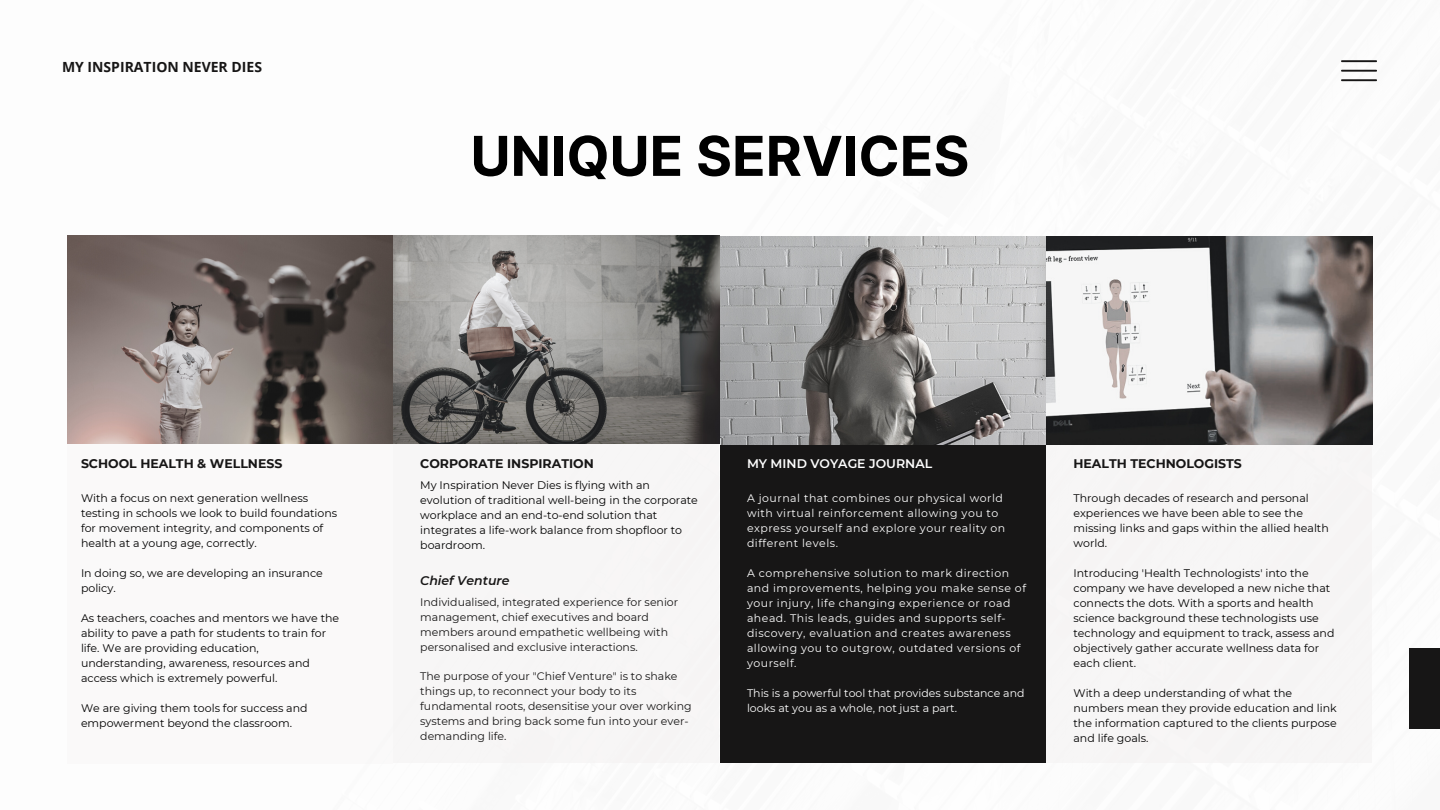
<style>
.page{position:relative;width:1440px;height:810px;background:#fff}
.page>*{position:absolute;margin:0;border:0;box-sizing:border-box;transform-origin:0 0}
.t1{font:700 55px "Inter";color:#000}
.t2{font:700 14px "Open Sans";color:#171616}
.t3{font:700 12.5px "Montserrat";color:#171616}
.t4{font:600 12.5px "Montserrat";color:#fff}
.t5{font:italic 600 12.5px "Montserrat";color:#171616}
.t6{font:11px/15px "Montserrat";color:#000}
.t7{font:11px/15px "Montserrat";letter-spacing:.045em;color:#fff}
.t8{font:11px/14.9px "Montserrat";color:#171616}
.t9{font:11px/15px "Montserrat";color:#fff}
</style>
<div class="page">
<svg style="left:1341px;top:60px;width:36px;height:21px"></svg>
<div style="left:1409px;top:648px;width:31px;height:81px;background:#171616"></div>
<div style="left:720px;top:443px;width:326px;height:320px;background:#171616"></div>
<div style="left:394px;top:443px;width:325px;height:320px;background:#f4f2f2"></div>
<div style="left:67px;top:444px;width:326px;height:320px;background:#faf9f9"></div>
<div style="left:1046px;top:443px;width:326px;height:320px;background:#f4f2f2"></div>
<img style="left:67px;top:236px;width:1306px;height:208px">
<p class="t2" style="left:62px;top:57px;width:202px">MY INSPIRATION NEVER DIES</p>
<h1 class="t1" style="left:470px;top:123px;width:500px">UNIQUE SERVICES</h1>
<p class="t3" style="left:81px;top:456px;width:203px">SCHOOL HEALTH &amp; WELLNESS</p>
<p class="t3" style="left:420px;top:456px;width:175px">CORPORATE INSPIRATION</p>
<p class="t4" style="left:747px;top:456px;width:187px">MY MIND VOYAGE JOURNAL</p>
<p class="t3" style="left:1073px;top:456px;width:170px">HEALTH TECHNOLOGISTS</p>
<p class="t6" style="left:81px;top:491px;width:258px">With a focus on next generation wellness testing in schools we look to build foundations for movement integrity, and components of health at a young age, correctly.</p>
<p class="t6" style="left:81px;top:566px;width:243px">In doing so, we are developing an insurance policy.</p>
<p class="t6" style="left:81px;top:611px;width:260px">As teachers, coaches and mentors we have the ability to pave a path for students to train for life. We are providing education, understanding, awareness, resources and access which is extremely powerful.</p>
<p class="t6" style="left:81px;top:701px;width:228px">We are giving them tools for success and empowerment beyond the classroom.</p>
<p class="t6" style="left:420px;top:477px;width:279px">My Inspiration Never Dies is flying with an evolution of traditional well-being in the corporate workplace and an end-to-end solution that integrates a life-work balance from shopfloor to boardroom.</p>
<p class="t5" style="left:420px;top:573px;width:91px">Chief Venture</p>
<p class="t8" style="left:420px;top:594px;width:259px">Individualised, integrated experience for senior management, chief executives and board members around empathetic wellbeing with personalised and exclusive interactions.</p>
<p class="t8" style="left:420px;top:669px;width:273px">The purpose of your "Chief Venture" is to shake things up, to reconnect your body to its fundamental roots, desensitise your over working systems and bring back some fun into your ever&shy;demanding life.</p>
<p class="t7" style="left:747px;top:491px;width:260px">A journal that combines our physical world with virtual reinforcement allowing you to express yourself and explore your reality on different levels.</p>
<p class="t7" style="left:747px;top:566px;width:281px">A comprehensive solution to mark direction and improvements, helping you make sense of your injury, life changing experience or road ahead. This leads, guides and supports self&shy;discovery, evaluation and creates awareness allowing you to outgrow, outdated versions of yourself.</p>
<p class="t9" style="left:747px;top:686px;width:279px">This is a powerful tool that provides substance and looks at you as a whole, not just a part.</p>
<p class="t6" style="left:1073px;top:491px;width:257px">Through decades of research and personal experiences we have been able to see the missing links and gaps within the allied health world.</p>
<p class="t6" style="left:1073px;top:566px;width:263px">Introducing 'Health Technologists' into the company we have developed a new niche that connects the dots. With a sports and health science background these technologists use technology and equipment to track, assess and objectively gather accurate wellness data for each client.</p>
<p class="t6" style="left:1073px;top:686px;width:265px">With a deep understanding of what the numbers mean they provide education and link the information captured to the clients purpose and life goals.</p>
</div>
